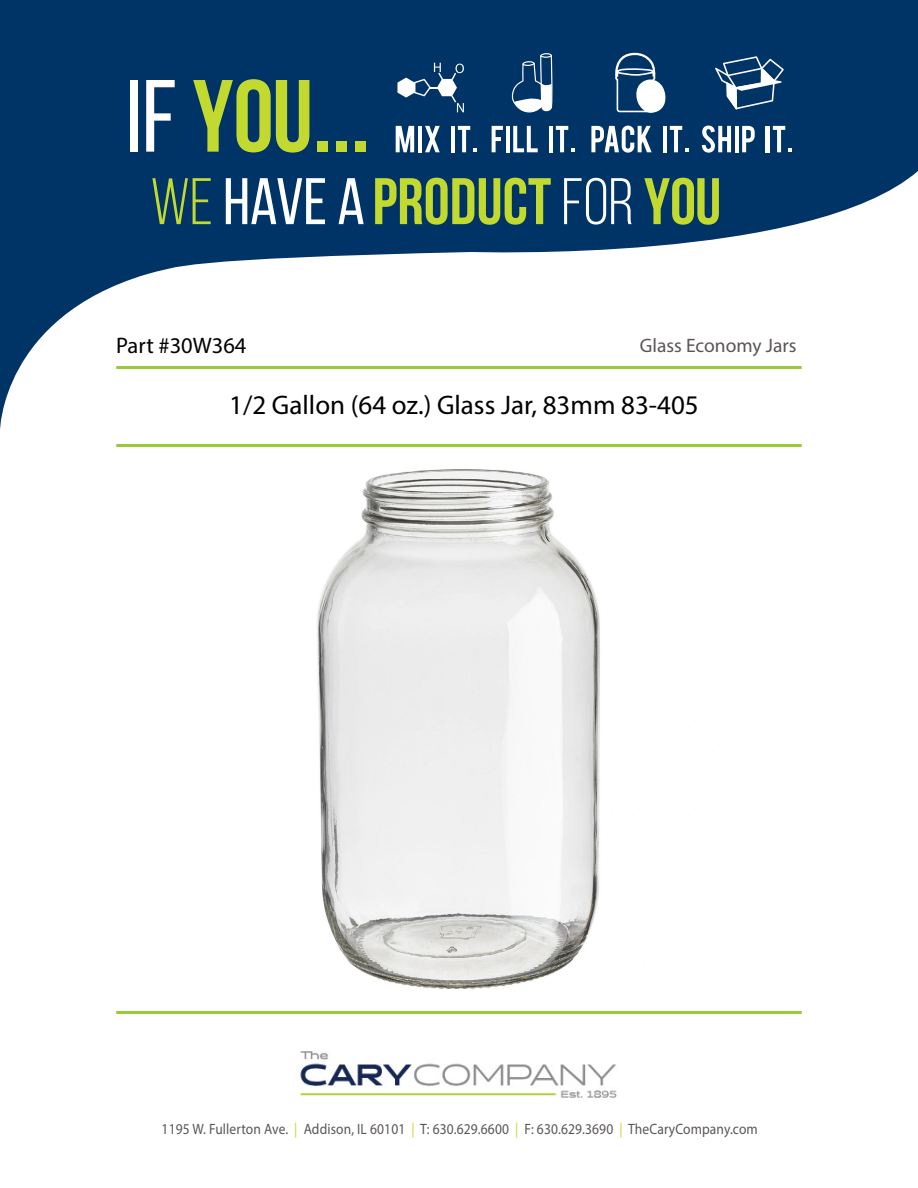
<style>
.page{position:relative;width:918px;height:1188px;background:#fff}
.page>*{position:absolute;margin:0;border:0;box-sizing:border-box;transform-origin:0 0}
.t1{font:27px "Myriad Pro";color:#000}
.t2{font:22.5px "Myriad Pro";color:#000}
.t3{font:19.5px "Myriad Pro";color:#5a5655}
.t4{font:15px "Myriad Pro";letter-spacing:.01em;color:#5a5655;scale:.9 1}
.s1{color:#c2d930}
</style>
<div class="page">
<svg style="left:0;top:0;width:918px;height:429px;fill:#036"></svg>
<div style="left:130px;top:80px;width:8px;height:72px;background:#fff"></div>
<svg style="left:146px;top:80px;width:29px;height:72px"></svg>
<svg style="left:193px;top:79px;width:116px;height:74px;background:#648949"></svg>
<div style="left:317px;top:141px;width:11px;height:11px;background:#c2d930"></div>
<div style="left:336px;top:141px;width:11px;height:11px;background:#c2d930"></div>
<div style="left:355px;top:141px;width:11px;height:11px;background:#c2d930"></div>
<svg style="left:152px;top:178px;width:59px;height:46px;background:#356056"></svg>
<svg style="left:226px;top:178px;width:99px;height:46px"></svg>
<svg style="left:339px;top:178px;width:25px;height:46px"></svg>
<svg style="left:375px;top:178px;width:176px;height:47px;background:#688b48"></svg>
<svg style="left:564px;top:178px;width:68px;height:47px"></svg>
<svg style="left:644px;top:178px;width:75px;height:47px;background:#668a49"></svg>
<svg style="left:614px;top:52px;width:52px;height:61px"></svg>
<svg style="left:397px;top:63px;width:67px;height:49px"></svg>
<svg style="left:715px;top:56px;width:69px;height:53px"></svg>
<svg style="left:511px;top:53px;width:42px;height:60px"></svg>
<svg style="left:396px;top:126px;width:18px;height:26px"></svg>
<hr style="left:418px;top:126px;width:4px;height:26px;background:#fff">
<svg style="left:425px;top:126px;width:15px;height:26px"></svg>
<hr style="left:451px;top:126px;width:4px;height:26px;background:#fff">
<svg style="left:458px;top:126px;width:19px;height:26px"></svg>
<svg style="left:492px;top:126px;width:11px;height:26px"></svg>
<hr style="left:506px;top:126px;width:4px;height:26px;background:#fff">
<svg style="left:513px;top:126px;width:25px;height:26px"></svg>
<hr style="left:549px;top:126px;width:4px;height:26px;background:#fff">
<svg style="left:556px;top:126px;width:19px;height:26px"></svg>
<svg style="left:591px;top:126px;width:61px;height:27px"></svg>
<hr style="left:663px;top:126px;width:4px;height:26px;background:#fff">
<svg style="left:670px;top:126px;width:19px;height:26px"></svg>
<svg style="left:702px;top:126px;width:29px;height:27px"></svg>
<hr style="left:735px;top:126px;width:4px;height:26px;background:#fff">
<svg style="left:742px;top:126px;width:13px;height:26px"></svg>
<hr style="left:766px;top:126px;width:4px;height:26px;background:#fff">
<svg style="left:773px;top:126px;width:19px;height:26px"></svg>
<hr style="left:116px;top:366px;width:686px;height:3px;background:#9aca3c">
<hr style="left:116px;top:444px;width:686px;height:3px;background:#9aca3c">
<hr style="left:116px;top:1011px;width:686px;height:3px;background:#9aca3c">
<img style="left:300px;top:1051px;width:317px;height:47px">
<img style="left:317px;top:469px;width:283px;height:520px">
<h2 class="t2" style="left:116px;top:331px;width:132px">Part #30W364</h2>
<h3 class="t3" style="left:640px;top:333px;width:158px">Glass Economy Jars</h3>
<h1 class="t1" style="left:229px;top:388px;width:471px">1/2 Gallon (64 oz.) Glass Jar, 83mm 83-405</h1>
<p class="t4" style="left:162px;top:1120px;width:664px">1195 W. Fullerton Ave. <span class="s1">|</span> Addison, IL 60101 <span class="s1">|</span> T: 630.629.6600 <span class="s1">|</span> F: 630.629.3690 <span class="s1">|</span> TheCaryCompany.com</p>
</div>
